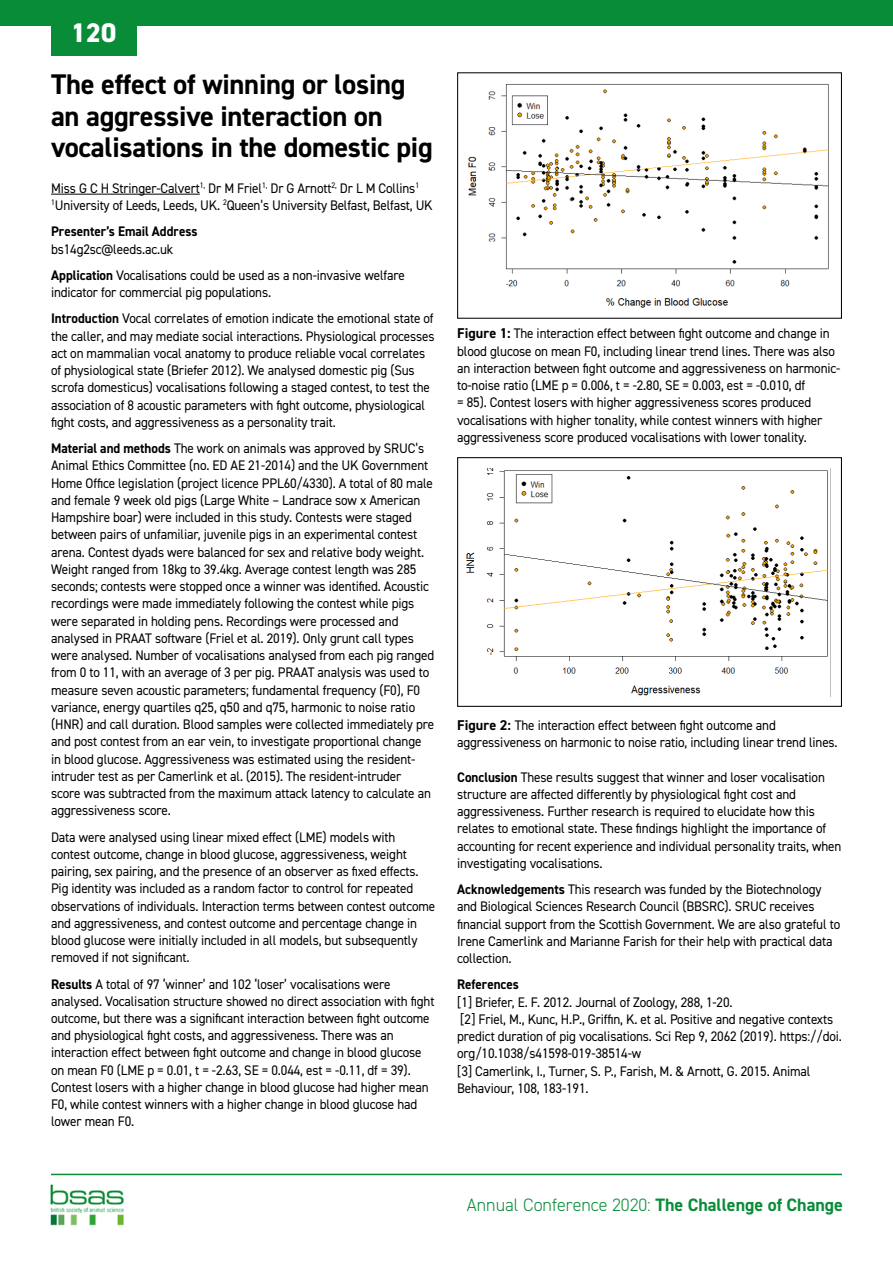
<style>
.page{position:relative;width:893px;height:1263px;background:#fff}
.page>*{position:absolute;margin:0;border:0;box-sizing:border-box;transform-origin:0 0}
.t1{font:700 28.5px/31.5px "DIN2014";letter-spacing:-.01em;color:#000}
.t2{font:800 27px "DIN2014";color:#fff}
.t3{font:300 18px "DIN2014";color:#098c38}
.t4{font:13.8px/17.2px "DIN2014";letter-spacing:-.01em;color:#000;scale:.95 1}
.t5{font:700 13.8px "DIN2014";color:#000;scale:.95 1}
.s1{font-weight:700}
.s2{font-weight:700;font-size:14.25px}
</style>
<div class="page">
<img style="left:50px;top:1184px;width:74px;height:42px">
<div style="left:0;top:0;width:893px;height:26px;background:#098c38"></div>
<div style="left:51px;top:4px;width:85px;height:51px;background:#098c38"></div>
<hr style="left:51px;top:1174px;width:791px;height:1px;background:#098c38">
<hr style="left:51px;top:194px;width:149px;height:1px;background:#000">
<img style="left:468px;top:84px;width:361px;height:224px">
<div style="left:457px;top:72px;width:385px;height:247px;border:1px solid #000"></div>
<img style="left:466px;top:469px;width:365px;height:228px">
<div style="left:457px;top:457px;width:385px;height:250px;border:1px solid #000"></div>
<h2 class="t2" style="left:71px;top:15px;width:47px">120</h2>
<h1 class="t1" style="left:51px;top:69px;width:383px">The effect of winning or losing an aggressive interaction on vocalisations in the domestic pig</h1>
<p class="t4" style="left:51px;top:179px;width:403px">Miss G C H Stringer-Calvert<sup>1,</sup> Dr M Friel<sup>1,</sup> Dr G Arnott<sup>2,</sup> Dr L M Collins<sup>1<br>1</sup>University of Leeds, Leeds, UK. <sup>2</sup>Queen’s University Belfast, Belfast, UK</p>
<p class="t5" style="left:51px;top:222px;width:156px">Presenter’s Email Address</p>
<p class="t4" style="left:51px;top:235px;width:374px;line-height:26.2px">bs14g2sc@leeds.ac.uk<br><span class="s1">Application</span> Vocalisations could be used as a non-invasive welfare</p>
<p class="t4" style="left:51px;top:279px;width:404px;line-height:26.2px">indicator for commercial pig populations.<br><span class="s1">Introduction</span> Vocal correlates of emotion indicate the emotional state of</p>
<p class="t4" style="left:51px;top:327px;width:405px">the caller, and may mediate social interactions. Physiological processes act on mammalian vocal anatomy to produce reliable vocal correlates of physiological state (Briefer 2012). We analysed domestic pig (Sus scrofa domesticus) vocalisations following a staged contest, to test the association of 8 acoustic parameters with fight outcome, physiological fight costs, and aggressiveness as a personality trait.</p>
<p class="t4" style="left:51px;top:439px;width:405px"><span class="s1">Material and methods</span> The work on animals was approved by SRUC’s Animal Ethics Committee (no. ED AE 21-2014) and the UK Government Home Office legislation (project licence PPL60/4330). A total of 80 male and female 9 week old pigs (Large White – Landrace sow x American Hampshire boar) were included in this study. Contests were staged between pairs of unfamiliar, juvenile pigs in an experimental contest arena. Contest dyads were balanced for sex and relative body weight.<br>Weight ranged from 18kg to 39.4kg. Average contest length was 285 seconds; contests were stopped once a winner was identified. Acoustic recordings were made immediately following the contest while pigs were separated in holding pens. Recordings were processed and analysed in PRAAT software (Friel et al. 2019). Only grunt call types were analysed. Number of vocalisations analysed from each pig ranged from 0 to 11, with an average of 3 per pig. PRAAT analysis was used to measure seven acoustic parameters; fundamental frequency (F0), F0 variance, energy quartiles q25, q50 and q75, harmonic to noise ratio (HNR) and call duration. Blood samples were collected immediately pre and post contest from an ear vein, to investigate proportional change in blood glucose. Aggressiveness was estimated using the resident&shy;intruder test as per Camerlink et al. (2015). The resident-intruder score was subtracted from the maximum attack latency to calculate an aggressiveness score.</p>
<p class="t4" style="left:51px;top:828px;width:406px">Data were analysed using linear mixed effect (LME) models with contest outcome, change in blood glucose, aggressiveness, weight pairing, sex pairing, and the presence of an observer as fixed effects.<br>Pig identity was included as a random factor to control for repeated observations of individuals. Interaction terms between contest outcome and aggressiveness, and contest outcome and percentage change in blood glucose were initially included in all models, but subsequently removed if not significant.</p>
<p class="t4" style="left:51px;top:975px;width:405px"><span class="s1">Results</span> A total of 97 ‘winner’ and 102 ‘loser’ vocalisations were analysed. Vocalisation structure showed no direct association with fight outcome, but there was a significant interaction between fight outcome and physiological fight costs, and aggressiveness. There was an interaction effect between fight outcome and change in blood glucose on mean F0 (LME p = 0.01, t = -2.63, SE = 0.044, est = -0.11, df = 39).<br>Contest losers with a higher change in blood glucose had higher mean F0, while contest winners with a higher change in blood glucose had lower mean F0.</p>
<p class="t4" style="left:457px;top:325px;width:405px"><span class="s2">Figure 1:</span> The interaction effect between fight outcome and change in blood glucose on mean F0, including linear trend lines. There was also an interaction between fight outcome and aggressiveness on harmonic&shy;to-noise ratio (LME p = 0.006, t = -2.80, SE = 0.003, est = -0.010, df<br>= 85). Contest losers with higher aggressiveness scores produced vocalisations with higher tonality, while contest winners with higher aggressiveness score produced vocalisations with lower tonality.</p>
<p class="t4" style="left:457px;top:716px;width:402px"><span class="s2">Figure 2:</span> The interaction effect between fight outcome and aggressiveness on harmonic to noise ratio, including linear trend lines.</p>
<p class="t4" style="left:457px;top:768px;width:406px"><span class="s1">Conclusion</span> These results suggest that winner and loser vocalisation structure are affected differently by physiological fight cost and aggressiveness. Further research is required to elucidate how this relates to emotional state. These findings highlight the importance of accounting for recent experience and individual personality traits, when investigating vocalisations.</p>
<p class="t4" style="left:457px;top:880px;width:405px"><span class="s1">Acknowledgements</span> This research was funded by the Biotechnology and Biological Sciences Research Council (BBSRC). SRUC receives financial support from the Scottish Government. We are also grateful to Irene Camerlink and Marianne Farish for their help with practical data collection.</p>
<p class="t5" style="left:457px;top:975px;width:67px">References</p>
<p class="t4" style="left:457px;top:993px;width:407px">[1] Briefer, E. F. 2012. Journal of Zoology, 288, 1-20.<br>[2] Friel, M., Kunc, H.P., Griffin, K. et al. Positive and negative contexts predict duration of pig vocalisations. Sci Rep 9, 2062 (2019). https://doi. org/10.1038/s41598-019-38514-w<br>[3] Camerlink, I., Turner, S. P., Farish, M. &amp; Arnott, G. 2015. Animal Behaviour, 108, 183-191.</p>
<h3 class="t3" style="left:467px;top:1194px;width:378px">Annual Conference 2020: <span class="s1">The Challenge of Change</span></h3>
</div>
